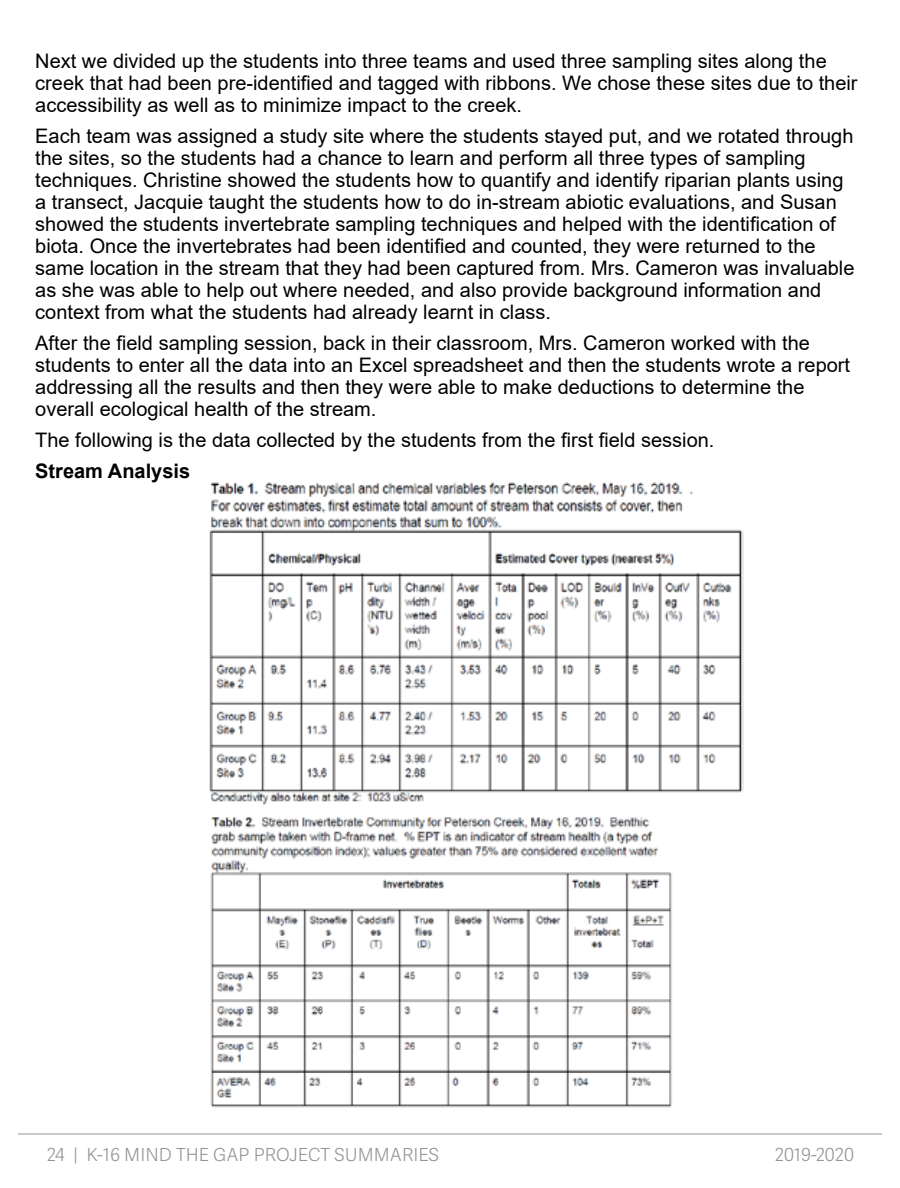
<style>
.page{position:relative;width:900px;height:1188px;background:#fff}
.page>*{position:absolute;margin:0;border:0;box-sizing:border-box;transform-origin:0 0}
.t1{font:20px/22px "Arial";color:#000}
.t2{font:700 20px "Arial";color:#000}
.t3{font:300 18px "Adelle Sans";color:#939598}
</style>
<div class="page">
<hr style="left:18px;top:1133px;width:864px;height:1px;background:#939598">
<img style="left:209px;top:482px;width:534px;height:323px">
<img style="left:210px;top:817px;width:462px;height:291px">
<p class="t1" style="left:35px;top:50px;width:824px">Next we divided up the students into three teams and used three sampling sites along the creek that had been pre-identified and tagged with ribbons. We chose these sites due to their accessibility as well as to minimize impact to the creek.</p>
<p class="t1" style="left:35px;top:125px;width:821px">Each team was assigned a study site where the students stayed put, and we rotated through the sites, so the students had a chance to learn and perform all three types of sampling techniques. Christine showed the students how to quantify and identify riparian plants using a transect, Jacquie taught the students how to do in-stream abiotic evaluations, and Susan showed the students invertebrate sampling techniques and helped with the identification of biota. Once the invertebrates had been identified and counted, they were returned to the same location in the stream that they had been captured from. Mrs. Cameron was invaluable as she was able to help out where needed, and also provide background information and context from what the students had already learnt in class.</p>
<p class="t1" style="left:35px;top:332px;width:816px">After the field sampling session, back in their classroom, Mrs. Cameron worked with the students to enter all the data into an Excel spreadsheet and then the students wrote a report addressing all the results and then they were able to make deductions to determine the overall ecological health of the stream.</p>
<p class="t1" style="left:35px;top:429px;width:681px">The following is the data collected by the students from the first field session.</p>
<p class="t2" style="left:35px;top:457px;width:156px">Stream Analysis</p>
<p class="t3" style="left:47px;top:1142px;width:394px">24 | K-16 MIND THE GAP PROJECT SUMMARIES</p>
<p class="t3" style="left:775px;top:1142px;width:81px">2019-2020</p>
</div>
